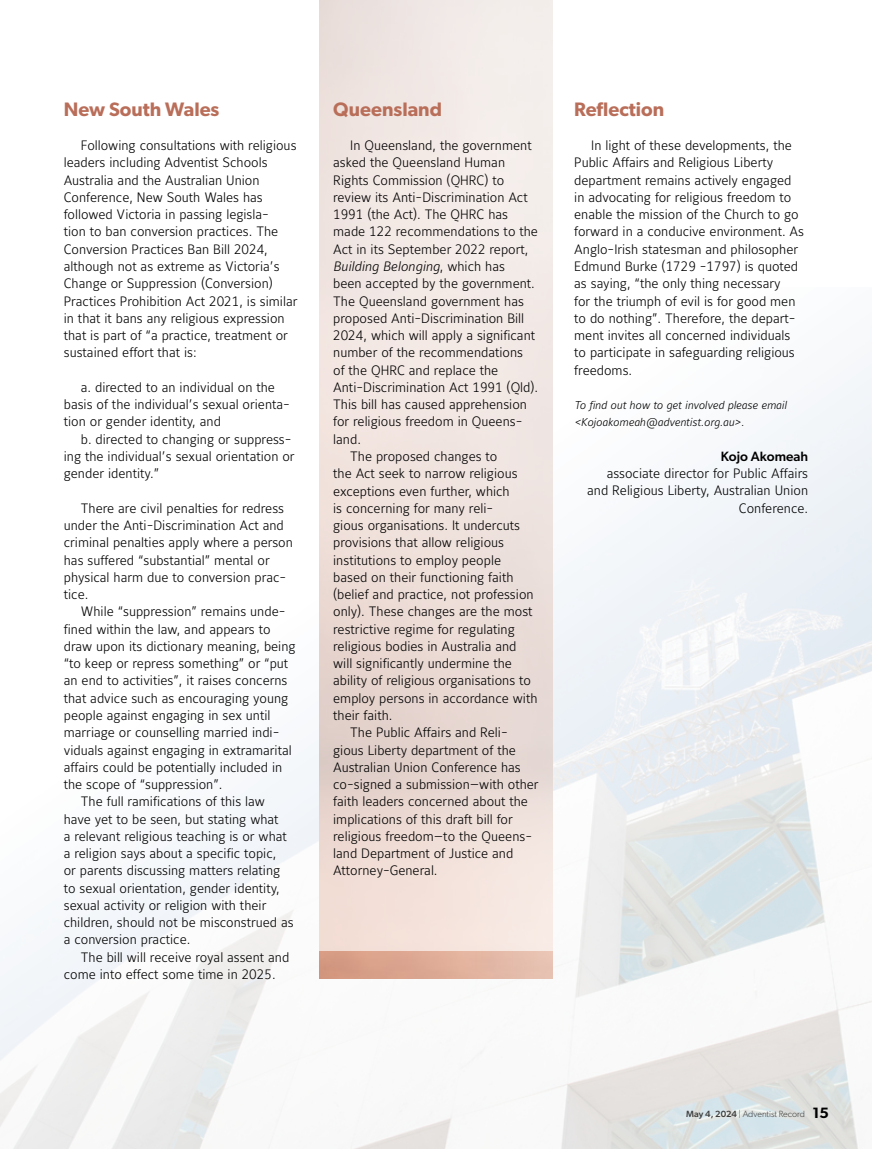
<style>
.page{position:relative;width:872px;height:1149px;background:#fff}
.page>*{position:absolute;margin:0;border:0;box-sizing:border-box;transform-origin:0 0}
.t1{font:600 19.5px "Gibson";color:#b96e59}
.t2{font:13.5px/17.2px "Maurea Light Tf";color:#000}
.t3{font:italic 300 13.5px "Maurea";color:#000}
.t4{font:500 13.5px "Gibson";color:#000}
.t5{font:11.25px/17.2px "Maurea Light Italic Tf";color:#000}
.t6{font:300 9px "Gibson";color:#3c3c3b}
.s1{font-family:"Maurea Light Tf";font-weight:400;font-style:normal}
.s2{font-weight:500}
.s3{font-weight:600;font-size:15px;color:#000}
</style>
<div class="page">
<svg style="left:319px;top:0;width:234px;height:950px;background:#eee2dd"></svg>
<h1 class="t1" style="left:64px;top:97px;width:157px">New South Wales</h1>
<p class="t2" style="left:64px;top:137px;width:235px;text-indent:17px">Following consultations with religious leaders including Adventist Schools Australia and the Australian Union Conference, New South Wales has followed Victoria in passing legisla-<br>tion to ban conversion practices. The Conversion Practices Ban Bill 2024, although not as extreme as Victoria’s Change or Suppression (Conversion)<br>Practices Prohibition Act 2021, is similar in that it bans any religious expression that is part of “a practice, treatment or sustained effort that is:</p>
<p class="t2" style="left:64px;top:379px;width:228px;text-indent:17px">a. directed to an individual on the basis of the individual’s sexual orienta&shy;tion or gender identity, and</p>
<p class="t2" style="left:64px;top:431px;width:232px;text-indent:17px">b. directed to changing or suppress&shy;ing the individual’s sexual orientation or gender identity.”</p>
<p class="t2" style="left:64px;top:500px;width:231px;text-indent:17px">There are civil penalties for redress under the Anti-Discrimination Act and criminal penalties apply where a person has suffered “substantial” mental or physical harm due to conversion prac&shy;tice.</p>
<p class="t2" style="left:81px;top:603px;width:206px">While “suppression” remains unde-</p>
<p class="t2" style="left:64px;top:621px;width:208px">fined within the law, and appears to</p>
<p class="t2" style="left:64px;top:638px;width:233px">draw upon its dictionary meaning, being</p>
<p class="t2" style="left:64px;top:655px;width:226px">“to keep or repress something” or “put</p>
<p class="t2" style="left:64px;top:672px;width:225px">an end to activities”, it raises concerns</p>
<p class="t2" style="left:64px;top:690px;width:226px">that advice such as encouraging young</p>
<p class="t2" style="left:64px;top:707px;width:208px">people against engaging in sex until</p>
<p class="t2" style="left:64px;top:724px;width:217px">marriage or counselling married indi-</p>
<p class="t2" style="left:64px;top:741px;width:229px">viduals against engaging in extramarital</p>
<p class="t2" style="left:64px;top:759px;width:220px">affairs could be potentially included in</p>
<p class="t2" style="left:64px;top:776px;width:160px">the scope of “suppression”.</p>
<p class="t2" style="left:81px;top:793px;width:185px">The full ramifications of this law</p>
<p class="t2" style="left:64px;top:810px;width:216px">have yet to be seen, but stating what</p>
<p class="t2" style="left:64px;top:828px;width:225px">a relevant religious teaching is or what</p>
<p class="t2" style="left:64px;top:845px;width:214px">a religion says about a specific topic,</p>
<p class="t2" style="left:64px;top:862px;width:218px">or parents discussing matters relating</p>
<p class="t2" style="left:64px;top:879px;width:218px">to sexual orientation, gender identity,</p>
<p class="t2" style="left:64px;top:897px;width:204px">sexual activity or religion with their</p>
<p class="t2" style="left:64px;top:914px;width:231px">children, should not be misconstrued as</p>
<p class="t2" style="left:64px;top:931px;width:128px">a conversion practice.</p>
<p class="t2" style="left:81px;top:948px;width:210px">The bill will receive royal assent and</p>
<p class="t2" style="left:64px;top:966px;width:213px">come into effect some time in 2025.</p>
<h1 class="t1" style="left:333px;top:97px;width:110px">Queensland</h1>
<p class="t2" style="left:333px;top:137px;width:206px;text-indent:17px">In Queensland, the government asked the Queensland Human<br>Rights Commission (QHRC) to review its Anti-Discrimination Act<br>1991 (the Act). The QHRC has made 122 recommendations to the<br>Act in its September 2022 report,</p>
<p class="t3" style="left:333px;top:259px;width:173px">Building Belonging<span class="s1">, which has</span></p>
<p class="t2" style="left:333px;top:275px;width:203px">been accepted by the government.</p>
<p class="t2" style="left:333px;top:293px;width:192px">The Queensland government has</p>
<p class="t2" style="left:333px;top:310px;width:192px">proposed Anti-Discrimination Bill</p>
<p class="t2" style="left:333px;top:327px;width:203px">2024, which will apply a significant</p>
<p class="t2" style="left:333px;top:344px;width:191px">number of the recommendations</p>
<p class="t2" style="left:333px;top:362px;width:167px">of the QHRC and replace the</p>
<p class="t2" style="left:333px;top:379px;width:206px">Anti-Discrimination Act 1991 (Qld).</p>
<p class="t2" style="left:333px;top:396px;width:195px">This bill has caused apprehension</p>
<p class="t2" style="left:333px;top:413px;width:191px">for religious freedom in Queens-</p>
<p class="t2" style="left:333px;top:431px;width:29px">land.</p>
<p class="t2" style="left:350px;top:448px;width:149px">The proposed changes to</p>
<p class="t2" style="left:333px;top:465px;width:186px">the Act seek to narrow religious</p>
<p class="t2" style="left:333px;top:483px;width:178px">exceptions even further, which</p>
<p class="t2" style="left:333px;top:500px;width:162px">is concerning for many reli-</p>
<p class="t2" style="left:333px;top:517px;width:188px">gious organisations. It undercuts</p>
<p class="t2" style="left:333px;top:534px;width:172px">provisions that allow religious</p>
<p class="t2" style="left:333px;top:552px;width:169px">institutions to employ people</p>
<p class="t2" style="left:333px;top:569px;width:182px">based on their functioning faith</p>
<p class="t2" style="left:333px;top:586px;width:202px">(belief and practice, not profession</p>
<p class="t2" style="left:333px;top:603px;width:201px">only). These changes are the most</p>
<p class="t2" style="left:333px;top:621px;width:183px">restrictive regime for regulating</p>
<p class="t2" style="left:333px;top:638px;width:185px">religious bodies in Australia and</p>
<p class="t2" style="left:333px;top:655px;width:180px">will significantly undermine the</p>
<p class="t2" style="left:333px;top:672px;width:199px">ability of religious organisations to</p>
<p class="t2" style="left:333px;top:690px;width:206px">employ persons in accordance with</p>
<p class="t2" style="left:333px;top:707px;width:61px">their faith.</p>
<p class="t2" style="left:350px;top:724px;width:159px">The Public Affairs and Reli-</p>
<p class="t2" style="left:333px;top:741px;width:184px">gious Liberty department of the</p>
<p class="t2" style="left:333px;top:759px;width:189px">Australian Union Conference has</p>
<p class="t2" style="left:333px;top:776px;width:207px">co-signed a submission—with other</p>
<p class="t2" style="left:333px;top:793px;width:196px">faith leaders concerned about the</p>
<p class="t2" style="left:333px;top:810px;width:181px">implications of this draft bill for</p>
<p class="t2" style="left:333px;top:828px;width:200px">religious freedom—to the Queens-</p>
<p class="t2" style="left:333px;top:845px;width:182px">land Department of Justice and</p>
<p class="t2" style="left:333px;top:862px;width:106px">Attorney-General.</p>
<h1 class="t1" style="left:574px;top:97px;width:91px">Reflection</h1>
<p class="t2" style="left:574px;top:137px;width:231px;text-indent:17px">In light of these developments, the Public Affairs and Religious Liberty department remains actively engaged in advocating for religious freedom to enable the mission of the Church to go forward in a conducive environment. As Anglo-Irish statesman and philosopher Edmund Burke (1729 -1797) is quoted as saying, “the only thing necessary<br>for the triumph of evil is for good men to do nothing”. Therefore, the depart&shy;ment invites all concerned individuals to participate in safeguarding religious freedoms.</p>
<p class="t5" style="left:574px;top:397px;width:214px">To find out how to get involved please email &lt;Kojoakomeah@adventist.org.au&gt;.</p>
<p class="t4" style="left:721px;top:448px;width:89px">Kojo Akomeah</p>
<p class="t2" style="left:587px;top:465px;width:222px;text-align:right">associate director for Public Affairs and Religious Liberty, Australian Union<br>Conference.</p>
<p class="t6" style="left:686px;top:1107px;width:144px"><span class="s2">May 4, 2024</span> | Adventist Record <span class="s3">15</span></p>
</div>
